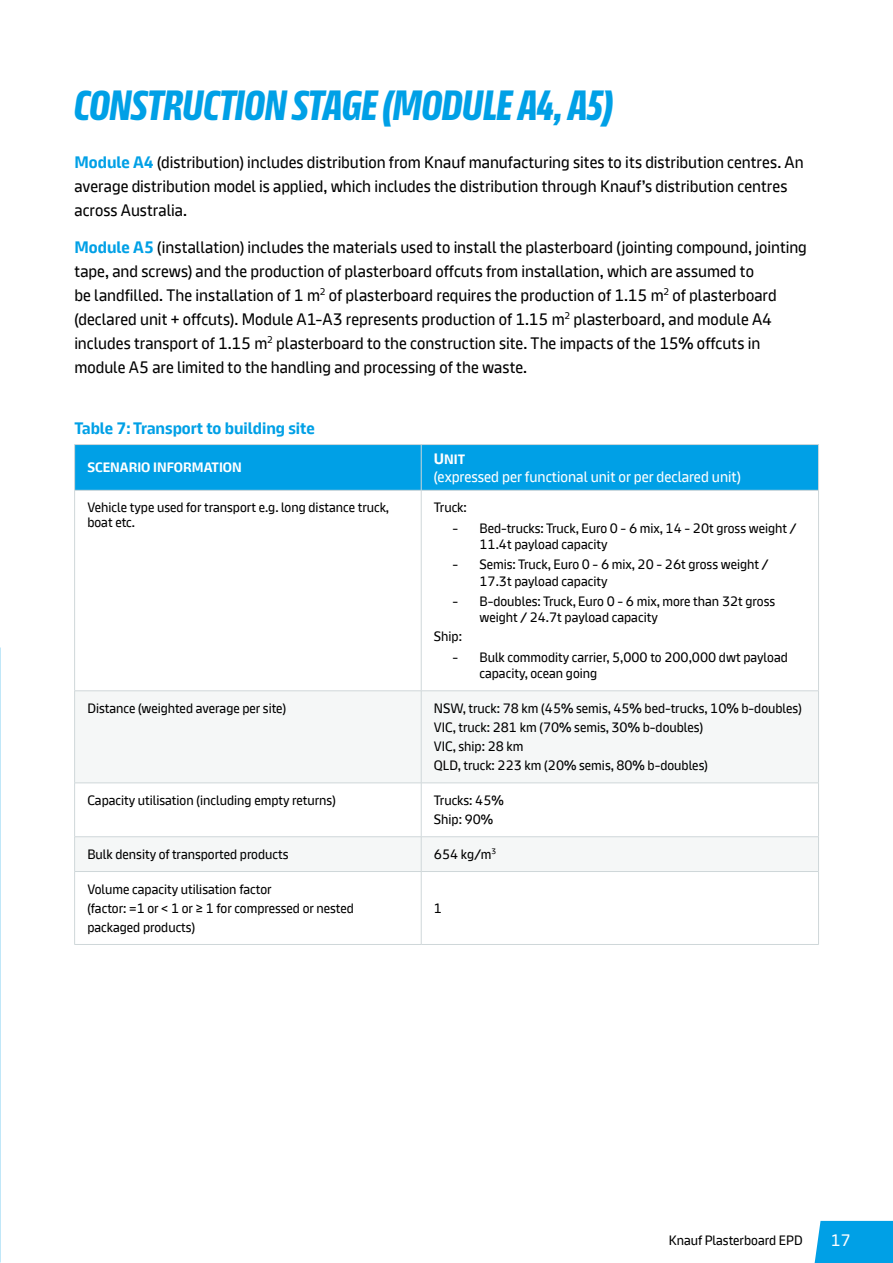
<style>
.page{position:relative;width:893px;height:1263px;background:#fff}
.page>*{position:absolute;margin:0;border:0;box-sizing:border-box;transform-origin:0 0}
.t1{font:700 42px "Knauf Screen Head";letter-spacing:-.005em;color:#00a0e6}
.t2{font:16.5px/24px "Knauf Screen";color:#000}
.t3{font:700 16.5px "Knauf Screen";color:#00a0e6}
.t4{font:16.5px "Knauf Screen";color:#fff}
.t5{font:15px "Knauf Screen";color:#fff}
.t6{font:13.5px/19px "Knauf Screen";color:#000}
.t7{font:700 13.5px "Knauf Screen";color:#fff}
.s1{font-weight:700;color:#00a0e6}
.s2{font-size:15px}
</style>
<div class="page">
<img style="left:0;top:647px;width:1px;height:552px">
<div style="left:75px;top:445px;width:743px;height:45px;background:#00a0e6"></div>
<svg style="left:75px;top:691px;width:743px;height:180px;fill:#f5f7f7"></svg>
<hr style="left:74px;top:444px;width:347px;height:1px;background:#cfd7d9">
<hr style="left:74px;top:445px;width:1px;height:45px;background:#cfd7d9">
<hr style="left:421px;top:444px;width:398px;height:1px;background:#cfd7d9">
<hr style="left:421px;top:445px;width:1px;height:45px;background:#cfd7d9">
<hr style="left:818px;top:445px;width:1px;height:45px;background:#cfd7d9">
<hr style="left:74px;top:490px;width:347px;height:1px;background:#cfd7d9">
<hr style="left:74px;top:490px;width:1px;height:201px;background:#cfd7d9">
<hr style="left:421px;top:490px;width:398px;height:1px;background:#cfd7d9">
<hr style="left:421px;top:490px;width:1px;height:201px;background:#cfd7d9">
<hr style="left:818px;top:490px;width:1px;height:201px;background:#cfd7d9">
<hr style="left:74px;top:690px;width:347px;height:1px;background:#cfd7d9">
<hr style="left:74px;top:691px;width:1px;height:92px;background:#cfd7d9">
<hr style="left:421px;top:690px;width:398px;height:1px;background:#cfd7d9">
<hr style="left:421px;top:691px;width:1px;height:92px;background:#cfd7d9">
<hr style="left:818px;top:691px;width:1px;height:92px;background:#cfd7d9">
<hr style="left:74px;top:783px;width:347px;height:1px;background:#cfd7d9">
<hr style="left:74px;top:783px;width:1px;height:53px;background:#cfd7d9">
<hr style="left:421px;top:783px;width:398px;height:1px;background:#cfd7d9">
<hr style="left:421px;top:783px;width:1px;height:53px;background:#cfd7d9">
<hr style="left:818px;top:783px;width:1px;height:53px;background:#cfd7d9">
<hr style="left:74px;top:836px;width:347px;height:1px;background:#cfd7d9">
<hr style="left:74px;top:837px;width:1px;height:34px;background:#cfd7d9">
<hr style="left:421px;top:836px;width:398px;height:1px;background:#cfd7d9">
<hr style="left:421px;top:837px;width:1px;height:34px;background:#cfd7d9">
<hr style="left:818px;top:837px;width:1px;height:34px;background:#cfd7d9">
<hr style="left:74px;top:871px;width:347px;height:1px;background:#cfd7d9">
<hr style="left:74px;top:872px;width:1px;height:72px;background:#cfd7d9">
<hr style="left:421px;top:871px;width:398px;height:1px;background:#cfd7d9">
<hr style="left:421px;top:872px;width:1px;height:72px;background:#cfd7d9">
<hr style="left:818px;top:872px;width:1px;height:72px;background:#cfd7d9">
<hr style="left:74px;top:944px;width:347px;height:1px;background:#cfd7d9">
<hr style="left:421px;top:944px;width:398px;height:1px;background:#cfd7d9">
<div style="left:814px;top:1221px;width:79px;height:42px;background:#00a0e6"></div>
<h1 class="t1" style="left:74px;top:83px;width:540px">CONSTRUCTION STAGE (MODULE A4, A5)</h1>
<p class="t2" style="left:74px;top:150px;width:731px"><span class="s1">Module A4</span> (distribution) includes distribution from Knauf manufacturing sites to its distribution centres. An average distribution model is applied, which includes the distribution through Knauf’s distribution centres across Australia.</p>
<p class="t2" style="left:74px;top:235px;width:734px"><span class="s1">Module A5</span> (installation) includes the materials used to install the plasterboard (jointing compound, jointing tape, and screws) and the production of plasterboard offcuts from installation, which are assumed to<br>be landfilled. The installation of 1 m<sup>2</sup> of plasterboard requires the production of 1.15 m<sup>2</sup> of plasterboard (declared unit + offcuts). Module A1-A3 represents production of 1.15 m<sup>2</sup> plasterboard, and module A4 includes transport of 1.15 m<sup>2</sup> plasterboard to the construction site. The impacts of the 15% offcuts in module A5 are limited to the handling and processing of the waste.</p>
<p class="t3" style="left:74px;top:419px;width:242px">Table 7: Transport to building site</p>
<p class="t7" style="left:87px;top:460px;width:156px">SCENARIO INFORMATION</p>
<p class="t7" style="left:434px;top:452px;width:33px"><span class="s2">U</span>NIT</p>
<p class="t5" style="left:434px;top:468px;width:308px">(expressed per functional unit or per declared unit)</p>
<p class="t6" style="left:87px;top:500px;width:303px;line-height:14.9px">Vehicle type used for transport e.g. long distance truck, boat etc.</p>
<p class="t6" style="left:434px;top:498px;width:34px">Truck:</p>
<p class="t6" style="left:479px;top:520px;width:319px;line-height:16.2px;text-indent:-27px">- Bed-trucks: Truck, Euro 0 - 6 mix, 14 - 20t gross weight /<br>11.4t payload capacity</p>
<p class="t6" style="left:479px;top:556px;width:291px;line-height:16.2px;text-indent:-27px">- Semis: Truck, Euro 0 - 6 mix, 20 - 26t gross weight /<br>17.3t payload capacity</p>
<p class="t6" style="left:479px;top:593px;width:297px;line-height:16.2px;text-indent:-27px">- B-doubles: Truck, Euro 0 - 6 mix, more than 32t gross weight / 24.7t payload capacity</p>
<p class="t6" style="left:434px;top:627px;width:30px">Ship:</p>
<p class="t6" style="left:479px;top:649px;width:310px;line-height:16.2px;text-indent:-27px">- Bulk commodity carrier, 5,000 to 200,000 dwt payload capacity, ocean going</p>
<p class="t6" style="left:87px;top:698px;width:200px">Distance (weighted average per site)</p>
<p class="t6" style="left:434px;top:698px;width:369px">NSW, truck: 78 km (45% semis, 45% bed-trucks, 10% b-doubles)<br>VIC, truck: 281 km (70% semis, 30% b-doubles)<br>VIC, ship: 28 km<br>QLD, truck: 223 km (20% semis, 80% b-doubles)</p>
<p class="t6" style="left:87px;top:790px;width:250px">Capacity utilisation (including empty returns)</p>
<p class="t6" style="left:434px;top:790px;width:71px">Trucks: 45%<br>Ship: 90%</p>
<p class="t6" style="left:87px;top:844px;width:203px">Bulk density of transported products</p>
<p class="t6" style="left:434px;top:844px;width:64px">654 kg/m<sup>3</sup></p>
<p class="t6" style="left:87px;top:879px;width:268px">Volume capacity utilisation factor<br>(factor: =1 or &lt; 1 or ≥ 1 for compressed or nested packaged products)</p>
<p class="t6" style="left:434px;top:898px;width:10px">1</p>
<p class="t6" style="left:669px;top:1230px;width:135px">Knauf Plasterboard EPD</p>
<p class="t4" style="left:831px;top:1231px;width:21px">17</p>
</div>
